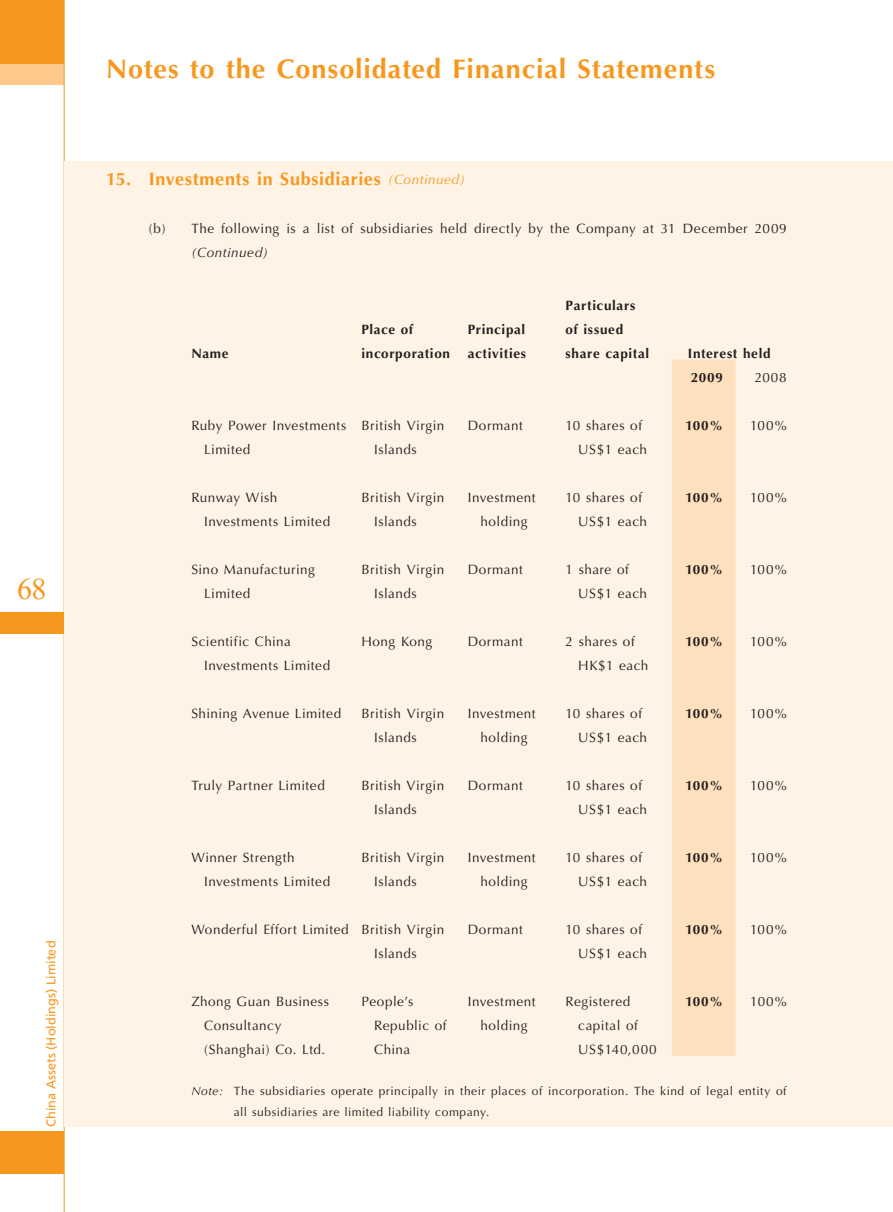
<style>
.page{position:relative;width:893px;height:1212px;background:#fff}
.page>*{position:absolute;margin:0;border:0;box-sizing:border-box;transform-origin:0 0}
.t1{font:30px "Times New Roman";color:#f7971d}
.t2{font:700 27px "Optima";letter-spacing:.035em;color:#f7971d}
.t3{font:700 18px "Optima";letter-spacing:.035em;color:#f7971d}
.t4{font:13.5px/24px "Optima";letter-spacing:.035em;color:#231f20}
.t5{font:700 13.5px/24px "Optima";letter-spacing:.05em;color:#231f20}
.t6{font:italic 13.5px "Optima";letter-spacing:.04em;color:#231f20}
.t7{font:12.75px "Frutiger";color:#f7971d}
.t8{font:12px/21px "Optima";letter-spacing:.04em;color:#231f20}
.s1{font-weight:400;font-style:italic;font-size:13.5px}
.s2{font-style:italic}
</style>
<div class="page">
<div style="left:0;top:612px;width:64px;height:22px;background:#f7971d"></div>
<div style="left:0;top:1131px;width:64px;height:43px;background:#f7971d"></div>
<div style="left:0;top:53px;width:64px;height:32px;background:#fdc889"></div>
<div style="left:0;top:0;width:64px;height:64px;background:#f7971d"></div>
<hr style="left:64px;top:0;width:1px;height:1212px;background:#f7971d">
<div style="left:65px;top:162px;width:828px;height:965px;background:#fef3e4"></div>
<div style="left:672px;top:360px;width:64px;height:696px;background:#fee0bf"></div>
<h1 class="t1" style="left:17px;top:572px;width:31px">68</h1>
<p class="t7" style="left:46px;top:1127px;width:188px;rotate:-90deg">China Assets (Holdings) Limited</p>
<h2 class="t2" style="left:106px;top:58px;width:610px">Notes to the Consolidated Financial Statements</h2>
<h3 class="t3" style="left:106px;top:172px;width:360px">15. Investments in Subsidiaries <span class="s1">(Continued)</span></h3>
<p class="t4" style="left:149px;top:218px;width:639px">(b) The following is a list of subsidiaries held directly by the Company at 31 December 2009</p>
<p class="t6" style="left:191px;top:247px;width:78px">(Continued)</p>
<p class="t5" style="left:191px;top:342px;width:39px">Name</p>
<p class="t5" style="left:361px;top:318px;width:90px">Place of incorporation</p>
<p class="t5" style="left:468px;top:318px;width:60px">Principal activities</p>
<p class="t5" style="left:566px;top:294px;width:85px">Particulars of issued share capital</p>
<p class="t5" style="left:688px;top:342px;width:84px">Interest held<br>2009</p>
<p class="t4" style="left:755px;top:366px;width:33px">2008</p>
<p class="t4" style="left:204px;top:414px;width:144px;text-indent:-13px">Ruby Power Investments<br>Limited</p>
<p class="t4" style="left:374px;top:414px;width:72px;text-indent:-13px">British Virgin<br>Islands</p>
<p class="t4" style="left:468px;top:414px;width:57px">Dormant</p>
<p class="t4" style="left:578px;top:414px;width:70px;text-indent:-13px">10 shares of<br>US$1 each</p>
<p class="t5" style="left:685px;top:414px;width:39px">100%</p>
<p class="t4" style="left:750px;top:414px;width:38px">100%</p>
<p class="t4" style="left:204px;top:486px;width:128px;text-indent:-13px">Runway Wish<br>Investments Limited</p>
<p class="t4" style="left:374px;top:486px;width:72px;text-indent:-13px">British Virgin<br>Islands</p>
<p class="t4" style="left:468px;top:486px;width:69px;text-align:center">Investment holding</p>
<p class="t4" style="left:578px;top:486px;width:70px;text-indent:-13px">10 shares of<br>US$1 each</p>
<p class="t5" style="left:685px;top:486px;width:39px">100%</p>
<p class="t4" style="left:750px;top:486px;width:38px">100%</p>
<p class="t4" style="left:204px;top:558px;width:112px;text-indent:-13px">Sino Manufacturing<br>Limited</p>
<p class="t4" style="left:374px;top:558px;width:72px;text-indent:-13px">British Virgin<br>Islands</p>
<p class="t4" style="left:468px;top:558px;width:57px">Dormant</p>
<p class="t4" style="left:578px;top:558px;width:70px;text-indent:-13px">1 share of<br>US$1 each</p>
<p class="t5" style="left:685px;top:558px;width:39px">100%</p>
<p class="t4" style="left:750px;top:558px;width:38px">100%</p>
<p class="t4" style="left:204px;top:630px;width:128px;text-indent:-13px">Scientific China<br>Investments Limited</p>
<p class="t4" style="left:361px;top:630px;width:72px">Hong Kong</p>
<p class="t4" style="left:468px;top:630px;width:57px">Dormant</p>
<p class="t4" style="left:578px;top:630px;width:72px;text-indent:-13px">2 shares of<br>HK$1 each</p>
<p class="t5" style="left:685px;top:630px;width:39px">100%</p>
<p class="t4" style="left:750px;top:630px;width:38px">100%</p>
<p class="t4" style="left:191px;top:702px;width:151px">Shining Avenue Limited</p>
<p class="t4" style="left:374px;top:702px;width:72px;text-indent:-13px">British Virgin<br>Islands</p>
<p class="t4" style="left:468px;top:702px;width:69px;text-align:center">Investment holding</p>
<p class="t4" style="left:578px;top:702px;width:70px;text-indent:-13px">10 shares of<br>US$1 each</p>
<p class="t5" style="left:685px;top:702px;width:39px">100%</p>
<p class="t4" style="left:750px;top:702px;width:38px">100%</p>
<p class="t4" style="left:191px;top:774px;width:135px">Truly Partner Limited</p>
<p class="t4" style="left:374px;top:774px;width:71px;text-indent:-13px">British Virgin<br>Islands</p>
<p class="t4" style="left:468px;top:774px;width:57px">Dormant</p>
<p class="t4" style="left:578px;top:774px;width:70px;text-indent:-13px">10 shares of<br>US$1 each</p>
<p class="t5" style="left:685px;top:774px;width:39px">100%</p>
<p class="t4" style="left:750px;top:774px;width:38px">100%</p>
<p class="t4" style="left:204px;top:846px;width:128px;text-indent:-13px">Winner Strength<br>Investments Limited</p>
<p class="t4" style="left:374px;top:846px;width:72px;text-indent:-13px">British Virgin<br>Islands</p>
<p class="t4" style="left:468px;top:846px;width:69px;text-align:center">Investment holding</p>
<p class="t4" style="left:578px;top:846px;width:70px;text-indent:-13px">10 shares of<br>US$1 each</p>
<p class="t5" style="left:685px;top:846px;width:39px">100%</p>
<p class="t4" style="left:750px;top:846px;width:38px">100%</p>
<p class="t4" style="left:374px;top:918px;width:72px;text-indent:-183px">Wonderful Effort Limited British Virgin<br>Islands</p>
<p class="t4" style="left:468px;top:918px;width:57px">Dormant</p>
<p class="t4" style="left:578px;top:918px;width:70px;text-indent:-13px">10 shares of<br>US$1 each</p>
<p class="t5" style="left:685px;top:918px;width:39px">100%</p>
<p class="t4" style="left:750px;top:918px;width:38px">100%</p>
<p class="t4" style="left:204px;top:990px;width:126px;text-indent:-13px">Zhong Guan Business<br>Consultancy (Shanghai) Co. Ltd.</p>
<p class="t4" style="left:374px;top:990px;width:74px;text-indent:-13px">People’s<br>Republic of<br>China</p>
<p class="t4" style="left:468px;top:990px;width:69px;text-align:center">Investment holding</p>
<p class="t4" style="left:578px;top:990px;width:80px;text-indent:-13px">Registered capital of<br>US$140,000</p>
<p class="t5" style="left:685px;top:990px;width:39px">100%</p>
<p class="t4" style="left:750px;top:990px;width:38px">100%</p>
<p class="t8" style="left:234px;top:1081px;width:554px;text-indent:-43px"><span class="s2">Note:</span> The subsidiaries operate principally in their places of incorporation. The kind of legal entity of all subsidiaries are limited liability company.</p>
</div>
